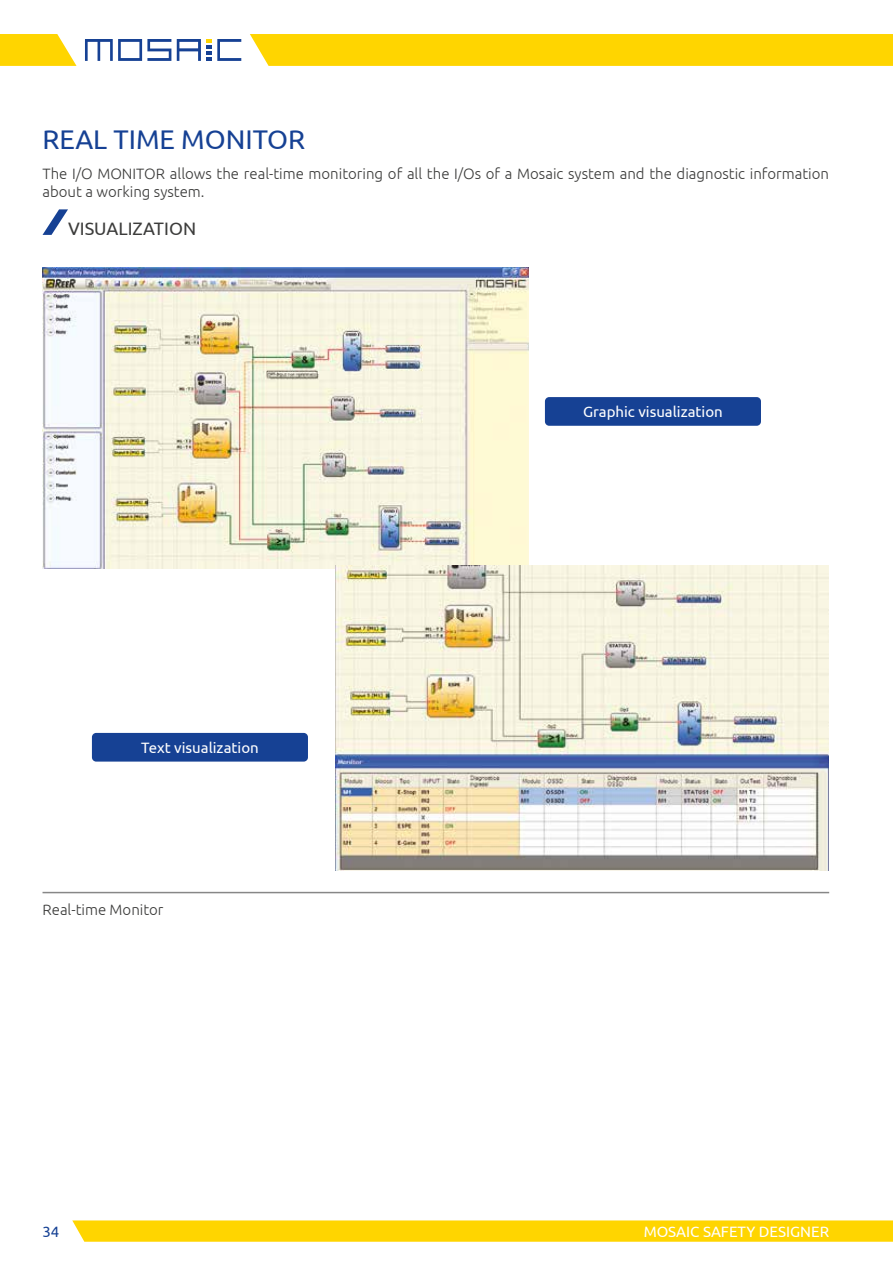
<style>
.page{position:relative;width:893px;height:1263px;background:#fff}
.page>*{position:absolute;margin:0;border:0;box-sizing:border-box;transform-origin:0 0}
.t1{font:27px "Ubuntu";color:#164194}
.t2{font:18px "Ubuntu";color:#3c3c3b}
.t3{font:300 15px/18px "Ubuntu";color:#3c3c3b}
.t4{font:15px "Ubuntu";color:#fff}
.t5{font:15px "Ubuntu";color:#164194}
</style>
<div class="page">
<svg style="left:72px;top:1220px;width:821px;height:22px;background:#ffd60a"></svg>
<svg style="left:0;top:34px;width:77px;height:32px;background:#ffda22"></svg>
<div style="left:250px;top:34px;width:643px;height:32px;background:#ffd500"></div>
<div style="left:92px;top:733px;width:216px;height:29px;background:#164194;border-radius:4px"></div>
<svg style="left:85px;top:39px;width:86px;height:22px"></svg>
<svg style="left:177px;top:39px;width:64px;height:22px"></svg>
<svg style="left:43px;top:209px;width:25px;height:26px"></svg>
<img style="left:43px;top:268px;width:486px;height:301px">
<img style="left:335px;top:566px;width:493px;height:305px">
<hr style="left:43px;top:892px;width:786px;height:1px;background:#878787">
<div style="left:545px;top:397px;width:216px;height:29px;background:#164194;border-radius:4px"></div>
<h1 class="t1" style="left:43px;top:123px;width:264px">REAL TIME MONITOR</h1>
<p class="t3" style="left:43px;top:165px;width:788px">The I/O MONITOR allows the real-time monitoring of all the I/Os of a Mosaic system and the diagnostic information about a working system.</p>
<p class="t2" style="left:68px;top:218px;width:130px">VISUALIZATION</p>
<p class="t4" style="left:141px;top:739px;width:119px">Text visualization</p>
<p class="t3" style="left:43px;top:900px;width:123px">Real-time Monitor</p>
<p class="t4" style="left:583px;top:403px;width:141px">Graphic visualization</p>
<p class="t5" style="left:43px;top:1222px;width:18px">34</p>
<p class="t4" style="left:644px;top:1222px;width:187px">MOSAIC SAFETY DESIGNER</p>
</div>
